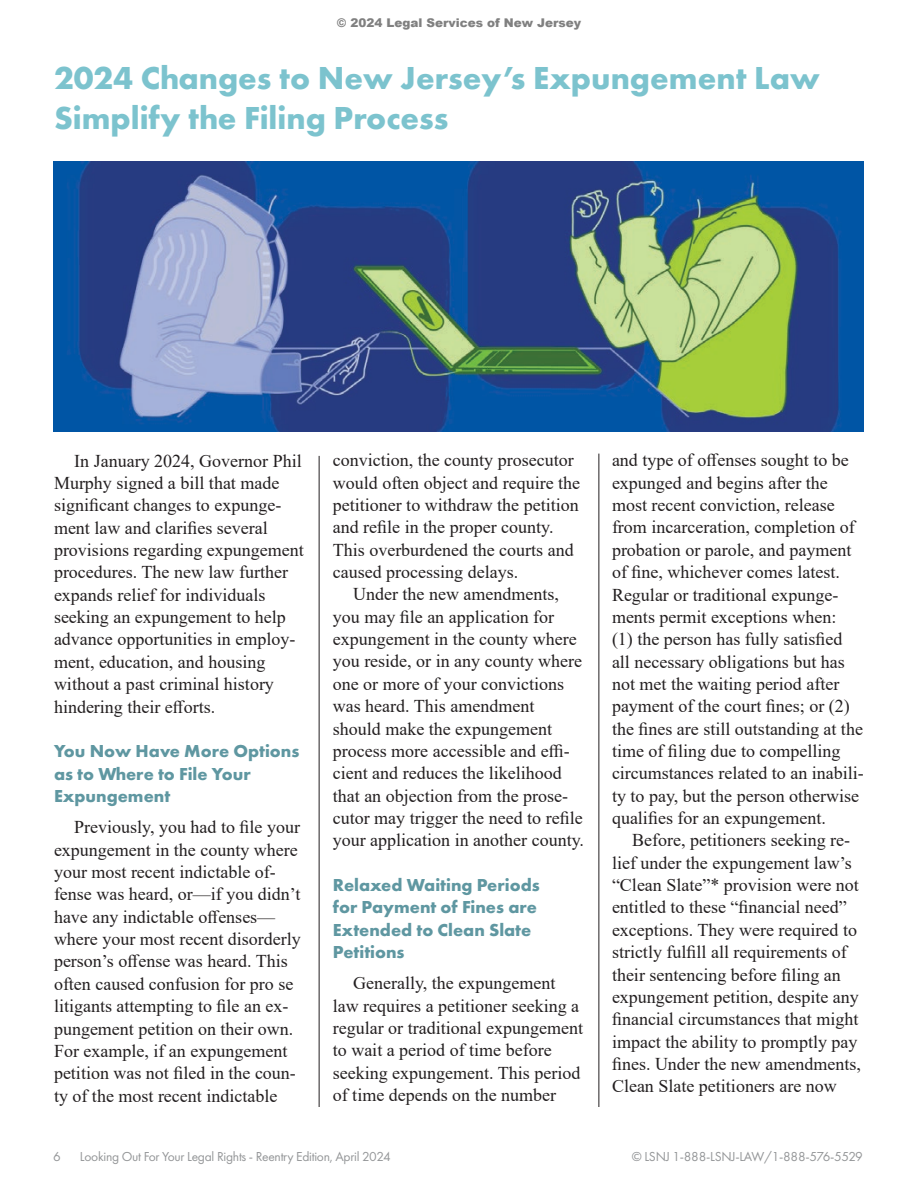
<style>
.page{position:relative;width:918px;height:1188px;background:#fff}
.page>*{position:absolute;margin:0;border:0;box-sizing:border-box;transform-origin:0 0}
.t1{font:700 33px/39.6px "Futura PT";color:#7cc3ce}
.t2{font:18px/22.4px "Times New Roman";color:#231f20}
.t3{font:700 18px/22.4px "Futura PT";color:#5f97a1}
.t4{font:13.5px "Futura PT";letter-spacing:-.02em;color:#949698}
.t5{font:900 12px "Arial";color:#808080}
</style>
<div class="page">
<hr style="left:319px;top:456px;width:1px;height:651px;background:#231f20">
<hr style="left:598px;top:454px;width:1px;height:653px;background:#231f20">
<img style="left:54px;top:161px;width:810px;height:270px">
<p class="t5" style="left:337px;top:14px;width:246px">© 2024 Legal Services of New Jersey</p>
<h1 class="t1" style="left:54px;top:58px;width:767px">2024 Changes to New Jersey’s Expungement Law<br>Simplify the Filing Process</h1>
<p class="t2" style="left:54px;top:449px;width:251px;text-indent:20px">In January 2024, Governor Phil<br>Murphy signed a bill that made significant changes to expunge&shy;ment law and clarifies several provisions regarding expungement procedures. The new law further expands relief for individuals seeking an expungement to help advance opportunities in employ&shy;ment, education, and housing without a past criminal history hindering their efforts.</p>
<p class="t3" style="left:54px;top:740px;width:247px">You Now Have More Options as to Where to File Your<br>Expungement</p>
<p class="t2" style="left:54px;top:816px;width:248px;text-indent:20px">Previously, you had to file your expungement in the county where your most recent indictable of&shy;fense was heard, or—if you didn’t have any indictable offenses— where your most recent disorderly person’s offense was heard. This often caused confusion for pro se litigants attempting to file an ex&shy;pungement petition on their own.<br>For example, if an expungement petition was not filed in the coun&shy;ty of the most recent indictable</p>
<p class="t2" style="left:333px;top:448px;width:249px">conviction, the county prosecutor would often object and require the petitioner to withdraw the petition and refile in the proper county.<br>This overburdened the courts and caused processing delays.</p>
<p class="t2" style="left:333px;top:583px;width:253px;text-indent:20px">Under the new amendments, you may file an application for expungement in the county where you reside, or in any county where one or more of your convictions was heard. This amendment should make the expungement process more accessible and effi&shy;cient and reduces the likelihood that an objection from the prose&shy;cutor may trigger the need to refile your application in another county.</p>
<p class="t3" style="left:333px;top:873px;width:208px">Relaxed Waiting Periods for Payment of Fines are<br>Extended to Clean Slate<br>Petitions</p>
<p class="t2" style="left:333px;top:972px;width:252px;text-indent:20px">Generally, the expungement law requires a petitioner seeking a regular or traditional expungement to wait a period of time before seeking expungement. This period of time depends on the number</p>
<p class="t2" style="left:612px;top:449px;width:253px">and type of offenses sought to be expunged and begins after the most recent conviction, release from incarceration, completion of probation or parole, and payment of fine, whichever comes latest.<br>Regular or traditional expunge&shy;ments permit exceptions when:<br>(1) the person has fully satisfied all necessary obligations but has not met the waiting period after payment of the court fines; or (2) the fines are still outstanding at the time of filing due to compelling circumstances related to an inabili&shy;ty to pay, but the person otherwise qualifies for an expungement.</p>
<p class="t2" style="left:612px;top:829px;width:250px;text-indent:20px">Before, petitioners seeking re&shy;lief under the expungement law’s “Clean Slate”* provision were not entitled to these “financial need” exceptions. They were required to strictly fulfill all requirements of their sentencing before filing an expungement petition, despite any financial circumstances that might impact the ability to promptly pay fines. Under the new amendments, Clean Slate petitioners are now</p>
<p class="t4" style="left:53px;top:1149px;width:9px">6</p>
<p class="t4" style="left:80px;top:1149px;width:313px">Looking Out For Your Legal Rights - Reentry Edition, April 2024</p>
<p class="t4" style="left:632px;top:1149px;width:233px">© LSNJ 1-888-LSNJ-LAW/1-888-576-5529</p>
</div>
